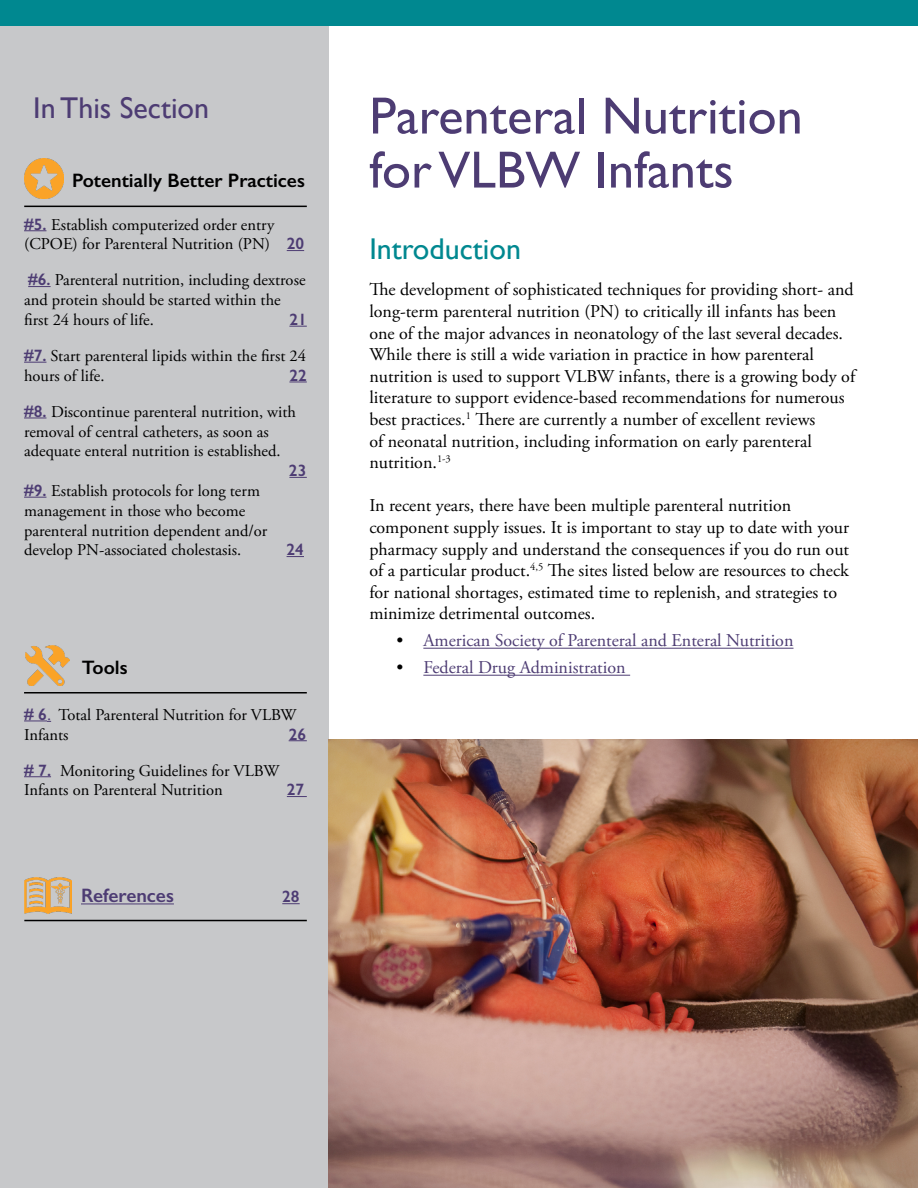
<style>
.page{position:relative;width:918px;height:1188px;background:#fff}
.page>*{position:absolute;margin:0;border:0;box-sizing:border-box;transform-origin:0 0}
.t1{font:52.5px/54px "Gill Sans";color:#4d3c73}
.t2{font:30px "Gill Sans";color:#4d3c73}
.t3{font:30px "Gill Sans";color:#008890}
.t4{font:600 19.5px "Gill Sans";color:#000}
.t5{font:600 19.5px "Gill Sans";color:#4d3c73}
.t6{font:18px/21.6px "Adobe Garamond Pro";color:#000}
.t7{font:18px "Adobe Garamond Pro";color:#4d3c73}
.t8{font:16.5px/19.8px "Adobe Garamond Pro";color:#000}
.t9{font:600 16.5px "Gill Sans";color:#4d3c73}
.s1{font-family:"Gill Sans";font-weight:600;color:#4d3c73}
.s2{color:#000}
.s3{color:#4d3c73}
</style>
<div class="page">
<div style="left:0;top:25px;width:328px;height:1163px;background:#c7c8ca"></div>
<div style="left:0;top:0;width:918px;height:25px;background:#008890"></div>
<svg style="left:24px;top:230px;width:22px;height:1px"></svg>
<svg style="left:287px;top:250px;width:17px;height:1px"></svg>
<svg style="left:28px;top:286px;width:23px;height:1px"></svg>
<svg style="left:289px;top:326px;width:18px;height:1px"></svg>
<svg style="left:24px;top:362px;width:22px;height:1px"></svg>
<svg style="left:289px;top:382px;width:18px;height:1px"></svg>
<svg style="left:24px;top:418px;width:22px;height:1px"></svg>
<svg style="left:289px;top:477px;width:18px;height:1px"></svg>
<svg style="left:24px;top:497px;width:22px;height:1px"></svg>
<svg style="left:287px;top:556px;width:17px;height:1px"></svg>
<svg style="left:24px;top:721px;width:27px;height:1px"></svg>
<svg style="left:289px;top:740px;width:18px;height:1px"></svg>
<svg style="left:24px;top:776px;width:27px;height:1px"></svg>
<svg style="left:287px;top:796px;width:20px;height:1px"></svg>
<img style="left:328px;top:739px;width:590px;height:449px">
<hr style="left:423px;top:648px;width:371px;height:1px;background:#4d3c73">
<hr style="left:423px;top:675px;width:207px;height:1px;background:#4d3c73">
<hr style="left:24px;top:692px;width:283px;height:2px;background:#000">
<img style="left:26px;top:646px;width:44px;height:40px">
<hr style="left:81px;top:903px;width:93px;height:1px;background:#4d3c73">
<svg style="left:282px;top:903px;width:18px;height:1px"></svg>
<hr style="left:24px;top:920px;width:283px;height:1px;background:#000">
<img style="left:24px;top:878px;width:47px;height:36px">
<hr style="left:24px;top:206px;width:283px;height:1px;background:#000">
<img style="left:24px;top:159px;width:40px;height:40px">
<h2 class="t2" style="left:33px;top:90px;width:178px">In This Section</h2>
<p class="t4" style="left:72px;top:169px;width:234px">Potentially Better Practices</p>
<p class="t8" style="left:24px;top:215px;width:282px"><span class="s1">#5.</span> Establish computerized order entry (CPOE) for Parenteral Nutrition (PN) <span class="s1">20</span></p>
<p class="t8" style="left:24px;top:271px;width:283px"><span class="s1">#6.</span> Parenteral nutrition, including dextrose and protein should be started within the first 24 hours of life.</p>
<p class="t9" style="left:289px;top:309px;width:19px">21</p>
<p class="t8" style="left:24px;top:346px;width:284px"><span class="s1">#7.</span> Start parenteral lipids within the first 24 hours of life.</p>
<p class="t9" style="left:289px;top:365px;width:19px">22</p>
<p class="t8" style="left:24px;top:402px;width:273px"><span class="s1">#8.</span> Discontinue parenteral nutrition, with removal of central catheters, as soon as adequate enteral nutrition is established.</p>
<p class="t9" style="left:289px;top:461px;width:19px">23</p>
<p class="t8" style="left:24px;top:481px;width:245px"><span class="s1">#9.</span> Establish protocols for long term management in those who become parenteral nutrition dependent and/or develop PN-associated cholestasis.</p>
<p class="t9" style="left:287px;top:540px;width:19px">24</p>
<h1 class="t1" style="left:369px;top:88px;width:435px">Parenteral Nutrition for VLBW Infants</h1>
<h2 class="t3" style="left:369px;top:232px;width:153px">Introduction</h2>
<p class="t6" style="left:369px;top:280px;width:487px">The development of sophisticated techniques for providing short- and long-term parenteral nutrition (PN) to critically ill infants has been one of the major advances in neonatology of the last several decades.<br>While there is still a wide variation in practice in how parenteral nutrition is used to support VLBW infants, there is a growing body of literature to support evidence-based recommendations for numerous best practices.<sup>1</sup> There are currently a number of excellent reviews<br>of neonatal nutrition, including information on early parenteral nutrition.<sup>1-3</sup></p>
<p class="t6" style="left:369px;top:496px;width:481px">In recent years, there have been multiple parenteral nutrition component supply issues. It is important to stay up to date with your pharmacy supply and understand the consequences if you do run out of a particular product.<sup>4,5</sup> The sites listed below are resources to check for national shortages, estimated time to replenish, and strategies to minimize detrimental outcomes.</p>
<p class="t7" style="left:396px;top:630px;width:399px"><span class="s2">•</span> American Society of Parenteral and Enteral Nutrition</p>
<p class="t4" style="left:82px;top:655px;width:47px">Tools</p>
<p class="t7" style="left:396px;top:657px;width:231px"><span class="s2">•</span> Federal Drug Administration</p>
<p class="t8" style="left:24px;top:705px;width:274px"><span class="s1"># 6</span><span class="s3">.</span> Total Parenteral Nutrition for VLBW<br>Infants</p>
<p class="t9" style="left:289px;top:724px;width:19px">26</p>
<p class="t8" style="left:24px;top:761px;width:257px"><span class="s1"># 7.</span> Monitoring Guidelines for VLBW<br>Infants on Parenteral Nutrition</p>
<p class="t9" style="left:287px;top:780px;width:19px">27</p>
<p class="t5" style="left:81px;top:884px;width:94px">References</p>
<p class="t9" style="left:282px;top:887px;width:19px">28</p>
</div>
